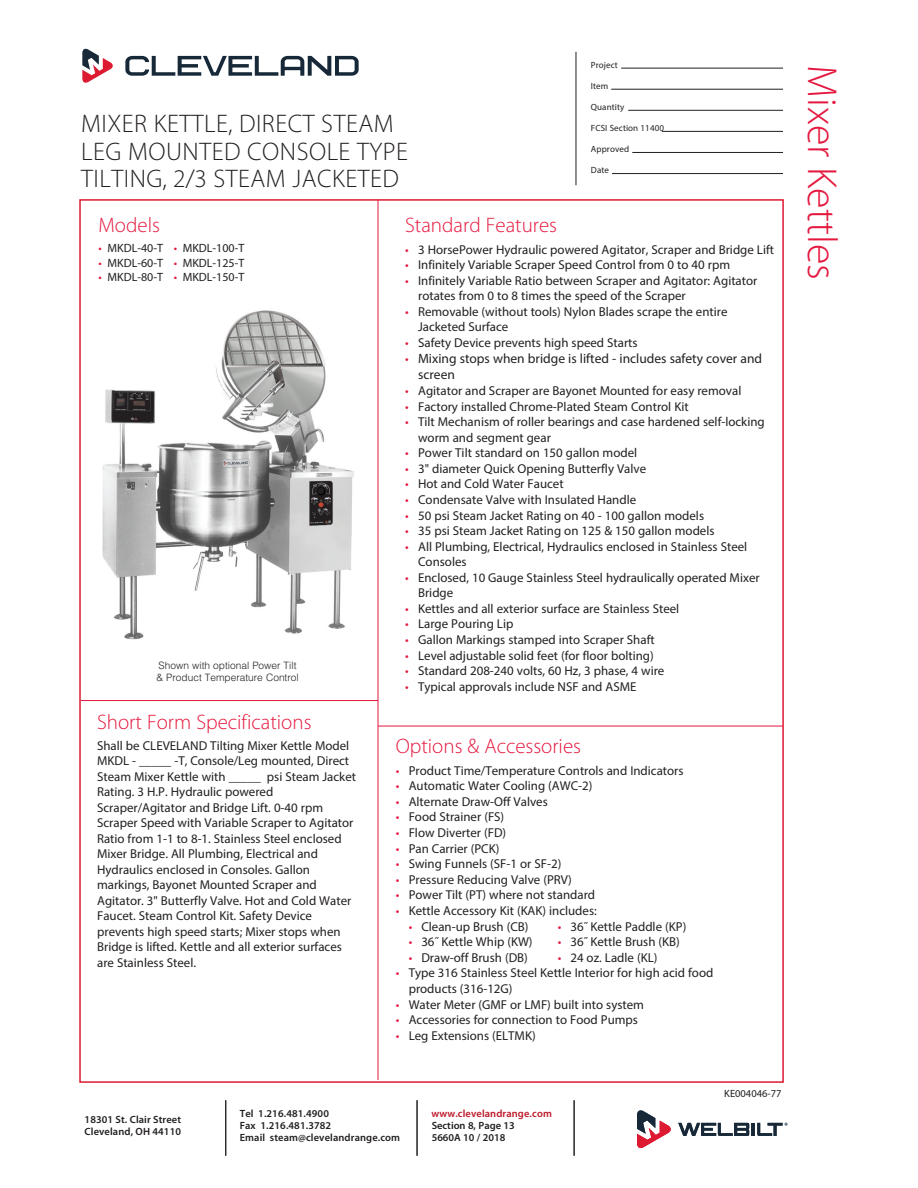
<style>
.page{position:relative;width:918px;height:1188px;background:#fff}
.page>*{position:absolute;margin:0;border:0;box-sizing:border-box;transform-origin:0 0}
.t1{font:300 42px "Myriad Pro";color:#e4183e}
.t2{font:300 25.5px "Myriad Pro";letter-spacing:.02em;color:#231f20}
.t3{font:300 21px "Myriad Pro";color:#e4183e}
.t4{font:13.5px/16.2px "Myriad Pro";color:#231f20}
.t5{font:12.9px/15.5px "Myriad Pro";color:#231f20}
.t6{font:12px "Myriad Pro";color:#231f20}
.t7{font:600 10.5px/12px "Myriad Pro";letter-spacing:.01em;color:#231f20}
.t8{font:600 10.5px "Myriad Pro";letter-spacing:.01em;color:#bd1828}
.t9{font:10.5px "Myriad Pro";color:#231f20}
.t10{font:300 10.2px "Helvetica";color:#231f20}
.t11{font:9px "Myriad Pro";letter-spacing:.01em;color:#231f20}
.s1{color:#e4183e}
.s2{font-size:12.9px;color:#e4183e}
</style>
<div class="page">
<hr style="left:576px;top:52px;width:1px;height:133px;background:#231f20">
<hr style="left:621px;top:68px;width:162px;height:1px;background:#231f20">
<hr style="left:611px;top:89px;width:172px;height:1px;background:#231f20">
<hr style="left:628px;top:110px;width:155px;height:1px;background:#231f20">
<hr style="left:662px;top:131px;width:121px;height:1px;background:#231f20">
<hr style="left:632px;top:152px;width:151px;height:1px;background:#231f20">
<hr style="left:612px;top:173px;width:171px;height:1px;background:#231f20">
<svg style="left:82px;top:49px;width:31px;height:34px"></svg>
<svg style="left:125px;top:56px;width:234px;height:20px"></svg>
<hr style="left:225px;top:1100px;width:1px;height:56px;background:#231f20">
<hr style="left:417px;top:1100px;width:1px;height:56px;background:#231f20">
<hr style="left:574px;top:1100px;width:1px;height:56px;background:#231f20">
<svg style="left:678px;top:1123px;width:109px;height:13px"></svg>
<svg style="left:637px;top:1110px;width:34px;height:38px"></svg>
<hr style="left:378px;top:200px;width:1px;height:880px;background:#e4183e">
<hr style="left:81px;top:700px;width:297px;height:1px;background:#e4183e">
<hr style="left:378px;top:726px;width:405px;height:1px;background:#e4183e">
<img style="left:102px;top:310px;width:252px;height:330px">
<p class="t2" style="left:81px;top:108px;width:314px">MIXER KETTLE, DIRECT STEAM</p>
<p class="t2" style="left:81px;top:136px;width:328px">LEG MOUNTED CONSOLE TYPE</p>
<p class="t2" style="left:81px;top:164px;width:319px">TILTING, 2/3 STEAM JACKETED</p>
<p class="t11" style="left:591px;top:62px;width:28px">Project</p>
<p class="t11" style="left:591px;top:83px;width:19px">Item</p>
<p class="t11" style="left:591px;top:104px;width:35px">Quantity</p>
<p class="t11" style="left:591px;top:125px;width:75px">FCSI Section 11400</p>
<p class="t11" style="left:591px;top:146px;width:40px">Approved</p>
<p class="t11" style="left:591px;top:167px;width:20px">Date</p>
<p class="t3" style="left:99px;top:212px;width:63px">Models</p>
<p class="t6" style="left:99px;top:244px;width:147px"><span class="s1">•</span> MKDL-40-T <span class="s1">•</span> MKDL-100-T</p>
<p class="t6" style="left:99px;top:258px;width:147px"><span class="s1">•</span> MKDL-60-T <span class="s1">•</span> MKDL-125-T</p>
<p class="t6" style="left:99px;top:273px;width:147px"><span class="s1">•</span> MKDL-80-T <span class="s1">•</span> MKDL-150-T</p>
<p class="t10" style="left:159px;top:661px;width:140px">Shown with optional Power Tilt</p>
<p class="t10" style="left:156px;top:674px;width:144px">&amp; Product Temperature Control</p>
<p class="t3" style="left:97px;top:709px;width:216px">Short Form Specifications</p>
<p class="t5" style="left:97px;top:739px;width:260px">Shall be CLEVELAND Tilting Mixer Kettle Model MKDL - _____ -T, Console/Leg mounted, Direct Steam Mixer Kettle with _____ psi Steam Jacket Rating. 3 H.P. Hydraulic powered Scraper/Agitator and Bridge Lift. 0-40 rpm Scraper Speed with Variable Scraper to Agitator Ratio from 1-1 to 8-1. Stainless Steel enclosed Mixer Bridge. All Plumbing, Electrical and Hydraulics enclosed in Consoles. Gallon markings, Bayonet Mounted Scraper and Agitator. 3" Butterfly Valve. Hot and Cold Water Faucet. Steam Control Kit. Safety Device prevents high speed starts; Mixer stops when Bridge is lifted. Kettle and all exterior surfaces are Stainless Steel.</p>
<p class="t3" style="left:405px;top:213px;width:153px">Standard Features</p>
<p class="t5" style="left:405px;top:243px;width:370px"><span class="s1">•</span> 3 HorsePower Hydraulic powered Agitator, Scraper and Bridge Lift</p>
<p class="t5" style="left:405px;top:258px;width:326px"><span class="s1">•</span> Infinitely Variable Scraper Speed Control from 0 to 40 rpm</p>
<p class="t5" style="left:418px;top:274px;width:341px;text-indent:-13px"><span class="s1">•</span> Infinitely Variable Ratio between Scraper and Agitator: Agitator rotates from 0 to 8 times the speed of the Scraper</p>
<p class="t5" style="left:418px;top:305px;width:311px;text-indent:-13px"><span class="s1">•</span> Removable (without tools) Nylon Blades scrape the entire<br>Jacketed Surface</p>
<p class="t5" style="left:405px;top:336px;width:234px"><span class="s1">•</span> Safety Device prevents high speed Starts</p>
<p class="t4" style="left:418px;top:351px;width:346px;text-indent:-13px"><span class="s2">•</span> Mixing stops when bridge is lifted - includes safety cover and screen</p>
<p class="t5" style="left:405px;top:384px;width:338px"><span class="s1">•</span> Agitator and Scraper are Bayonet Mounted for easy removal</p>
<p class="t5" style="left:405px;top:400px;width:285px"><span class="s1">•</span> Factory installed Chrome-Plated Steam Control Kit</p>
<p class="t5" style="left:418px;top:415px;width:348px;text-indent:-13px"><span class="s1">•</span> Tilt Mechanism of roller bearings and case hardened self-locking worm and segment gear</p>
<p class="t5" style="left:405px;top:446px;width:234px"><span class="s1">•</span> Power Tilt standard on 150 gallon model</p>
<p class="t5" style="left:405px;top:462px;width:243px"><span class="s1">•</span> 3" diameter Quick Opening Butterfly Valve</p>
<p class="t5" style="left:405px;top:477px;width:160px"><span class="s1">•</span> Hot and Cold Water Faucet</p>
<p class="t5" style="left:405px;top:493px;width:233px"><span class="s1">•</span> Condensate Valve with Insulated Handle</p>
<p class="t5" style="left:405px;top:509px;width:300px"><span class="s1">•</span> 50 psi Steam Jacket Rating on 40 - 100 gallon models</p>
<p class="t5" style="left:405px;top:524px;width:311px"><span class="s1">•</span> 35 psi Steam Jacket Rating on 125 &amp; 150 gallon models</p>
<p class="t5" style="left:418px;top:540px;width:331px;text-indent:-13px"><span class="s1">•</span> All Plumbing, Electrical, Hydraulics enclosed in Stainless Steel<br>Consoles</p>
<p class="t5" style="left:418px;top:571px;width:343px;text-indent:-13px"><span class="s1">•</span> Enclosed, 10 Gauge Stainless Steel hydraulically operated Mixer<br>Bridge</p>
<p class="t5" style="left:405px;top:602px;width:276px"><span class="s1">•</span> Kettles and all exterior surface are Stainless Steel</p>
<p class="t5" style="left:405px;top:618px;width:110px"><span class="s1">•</span> Large Pouring Lip</p>
<p class="t5" style="left:405px;top:633px;width:251px"><span class="s1">•</span> Gallon Markings stamped into Scraper Shaft</p>
<p class="t5" style="left:405px;top:649px;width:250px"><span class="s1">•</span> Level adjustable solid feet (for floor bolting)</p>
<p class="t5" style="left:405px;top:664px;width:261px"><span class="s1">•</span> Standard 208-240 volts, 60 Hz, 3 phase, 4 wire</p>
<p class="t5" style="left:405px;top:680px;width:233px"><span class="s1">•</span> Typical approvals include NSF and ASME</p>
<p class="t3" style="left:396px;top:734px;width:187px">Options &amp; Accessories</p>
<p class="t5" style="left:396px;top:764px;width:289px"><span class="s1">•</span> Product Time/Temperature Controls and Indicators</p>
<p class="t5" style="left:396px;top:779px;width:198px"><span class="s1">•</span> Automatic Water Cooling (AWC-2)</p>
<p class="t5" style="left:396px;top:795px;width:154px"><span class="s1">•</span> Alternate Draw-Off Valves</p>
<p class="t5" style="left:396px;top:811px;width:110px"><span class="s1">•</span> Food Strainer (FS)</p>
<p class="t5" style="left:396px;top:826px;width:112px"><span class="s1">•</span> Flow Diverter (FD)</p>
<p class="t5" style="left:396px;top:842px;width:105px"><span class="s1">•</span> Pan Carrier (PCK)</p>
<p class="t5" style="left:396px;top:857px;width:167px"><span class="s1">•</span> Swing Funnels (SF-1 or SF-2)</p>
<p class="t5" style="left:396px;top:873px;width:177px"><span class="s1">•</span> Pressure Reducing Valve (PRV)</p>
<p class="t5" style="left:396px;top:888px;width:201px"><span class="s1">•</span> Power Tilt (PT) where not standard</p>
<p class="t5" style="left:396px;top:904px;width:203px"><span class="s1">•</span> Kettle Accessory Kit (KAK) includes:</p>
<p class="t5" style="left:409px;top:920px;width:121px"><span class="s1">•</span> Clean-up Brush (CB)</p>
<p class="t5" style="left:558px;top:920px;width:130px"><span class="s1">•</span> 36˝ Kettle Paddle (KP)</p>
<p class="t5" style="left:409px;top:935px;width:125px"><span class="s1">•</span> 36˝ Kettle Whip (KW)</p>
<p class="t5" style="left:558px;top:935px;width:124px"><span class="s1">•</span> 36˝ Kettle Brush (KB)</p>
<p class="t5" style="left:409px;top:951px;width:121px"><span class="s1">•</span> Draw-off Brush (DB)</p>
<p class="t5" style="left:558px;top:951px;width:101px"><span class="s1">•</span> 24 oz. Ladle (KL)</p>
<p class="t5" style="left:396px;top:966px;width:319px"><span class="s1">•</span> Type 316 Stainless Steel Kettle Interior for high acid food</p>
<p class="t5" style="left:409px;top:982px;width:105px">products (316-12G)</p>
<p class="t5" style="left:396px;top:998px;width:250px"><span class="s1">•</span> Water Meter (GMF or LMF) built into system</p>
<p class="t5" style="left:396px;top:1013px;width:244px"><span class="s1">•</span> Accessories for connection to Food Pumps</p>
<p class="t5" style="left:396px;top:1029px;width:141px"><span class="s1">•</span> Leg Extensions (ELTMK)</p>
<p class="t9" style="left:724px;top:1089px;width:59px">KE004046-77</p>
<p class="t7" style="left:85px;top:1114px;width:98px">18301 St. Clair Street<br>Cleveland, OH 44110</p>
<p class="t7" style="left:240px;top:1109px;width:162px">Tel 1.216.481.4900<br>Fax 1.216.481.3782<br>Email steam@clevelandrange.com</p>
<p class="t8" style="left:431px;top:1110px;width:122px">www.clevelandrange.com</p>
<p class="t7" style="left:432px;top:1121px;width:85px">Section 8, Page 13</p>
<p class="t7" style="left:432px;top:1132px;width:75px">5660A 10 / 2018</p>
<p class="t1" style="left:847px;top:65px;width:216px;rotate:90deg">Mixer Kettles</p>
</div>
